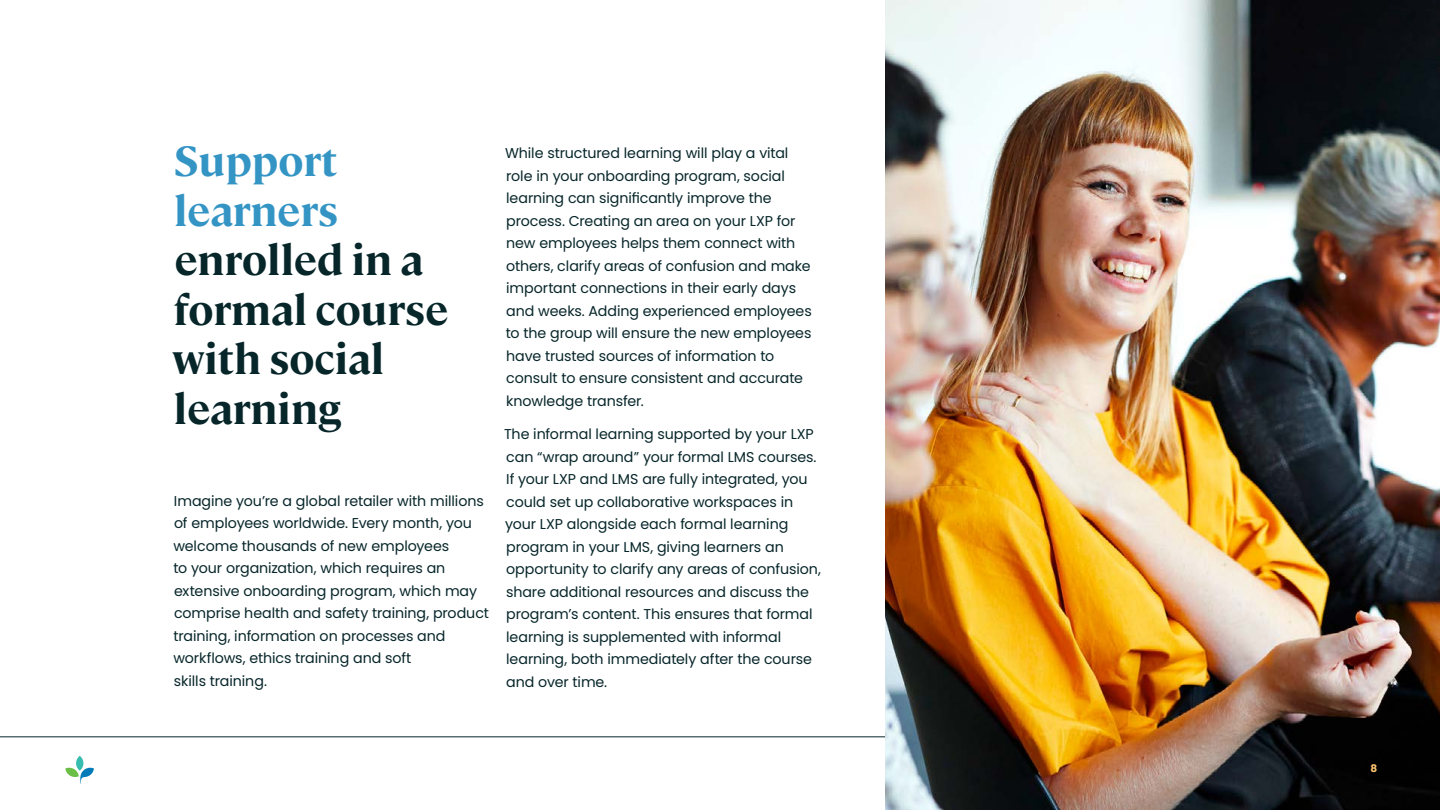
<style>
.page{position:relative;width:1440px;height:810px;background:#fff}
.page>*{position:absolute;margin:0;border:0;box-sizing:border-box;transform-origin:0 0}
.t1{font:700 42px/49.5px "Cambon";color:#07262a}
.t2{font:700 42px/49.5px "Cambon";color:#3495c5}
.t3{font:14.25px/22.5px "Poppins";letter-spacing:-.005em;color:#07262a}
.t4{font:700 10.5px "Poppins";color:#ffc670}
</style>
<div class="page">
<hr style="left:0;top:737px;width:1440px;height:1px;background:#07262a">
<img style="left:885px;top:0;width:555px;height:810px">
<div style="left:76px;top:756px;width:7px;height:15px;background:#36bdb0;border-radius:50%"></div>
<svg style="left:65px;top:767px;width:29px;height:17px"></svg>
<h1 class="t2" style="left:173px;top:133px;width:166px">Support learners</h1>
<h1 class="t1" style="left:172px;top:232px;width:277px">enrolled in a formal course with social learning</h1>
<p class="t3" style="left:173px;top:490px;width:317px">Imagine you’re a global retailer with millions of employees worldwide. Every month, you welcome thousands of new employees<br>to your organization, which requires an extensive onboarding program, which may comprise health and safety training, product training, information on processes and workflows, ethics training and soft<br>skills training.</p>
<p class="t3" style="left:505px;top:142px;width:308px">While structured learning will play a vital role in your onboarding program, social learning can significantly improve the process. Creating an area on your LXP for new employees helps them connect with others, clarify areas of confusion and make important connections in their early days and weeks. Adding experienced employees to the group will ensure the new employees have trusted sources of information to consult to ensure consistent and accurate knowledge transfer.</p>
<p class="t3" style="left:504px;top:423px;width:318px">The informal learning supported by your LXP can “wrap around” your formal LMS courses.<br>If your LXP and LMS are fully integrated, you could set up collaborative workspaces in your LXP alongside each formal learning program in your LMS, giving learners an opportunity to clarify any areas of confusion, share additional resources and discuss the program’s content. This ensures that formal learning is supplemented with informal learning, both immediately after the course and over time.</p>
<p class="t4" style="left:1370px;top:762px;width:8px">8</p>
</div>
